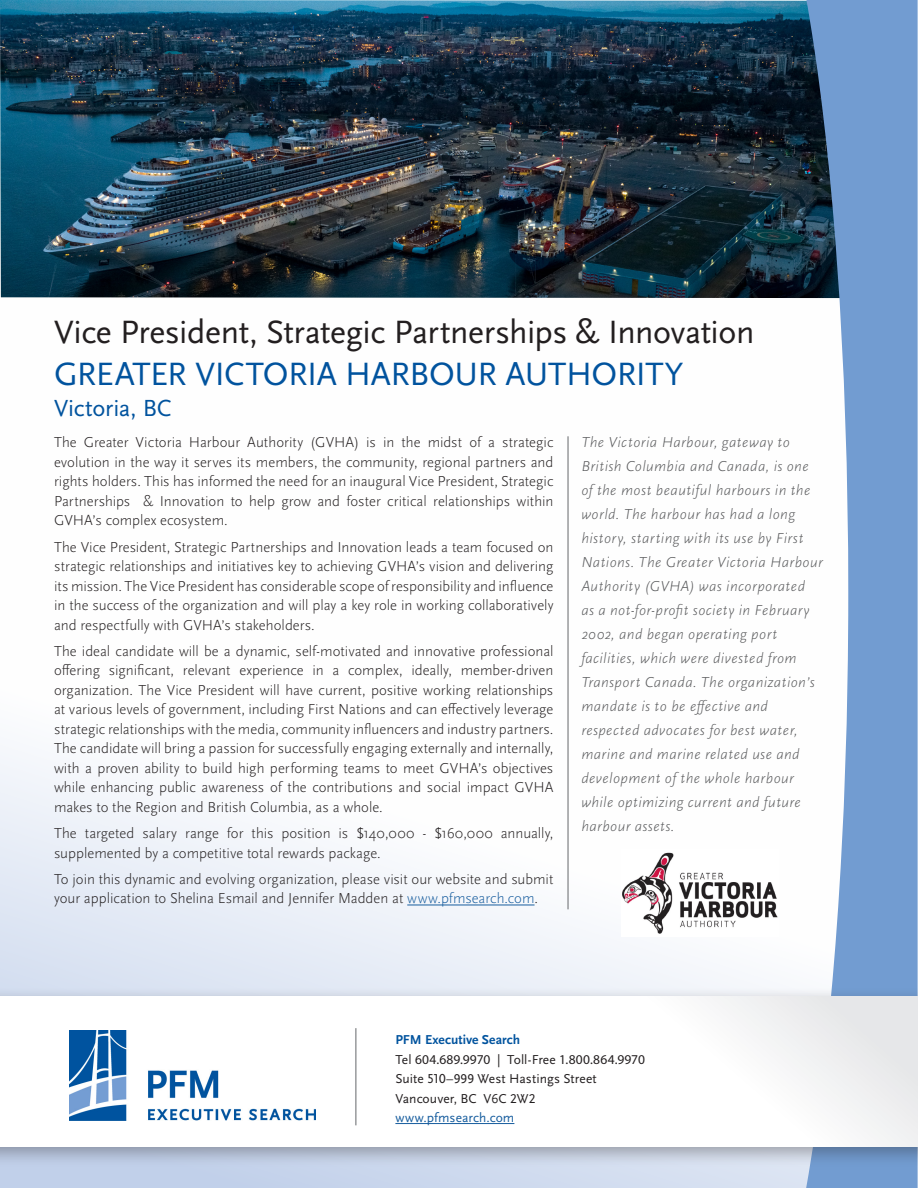
<style>
.page{position:relative;width:918px;height:1188px;background:#fff}
.page>*{position:absolute;margin:0;border:0;box-sizing:border-box;transform-origin:0 0}
.t1{font:33.75px "Scala Sans OT";letter-spacing:-.015em;color:#231f20}
.t2{font:33.75px "Scala Sans OT";letter-spacing:-.015em;color:#01539e}
.t3{font:24.3px "Scala Sans OT";letter-spacing:-.01em;color:#01539e}
.t4{font:300 15px/19.5px "Scala Sans OT";color:#231f20;text-align:justify}
.t5{font:italic 300 15px/24px "Scala Sans OT";letter-spacing:.025em;color:#57585a}
.t6{font:13.5px "Scala Sans OT";letter-spacing:.005em;color:#231f20}
.t7{font:13.5px "Myriad Pro";letter-spacing:.015em;color:#231f20}
.t8{font:700 13.5px "Scala Sans OT";color:#01539e}
.t9{font:13.5px "Scala Sans OT";letter-spacing:.005em;color:#175d9e}
.s1{color:#175d9e}
.s2{font-family:"Scala Sans OT"}
</style>
<div class="page">
<svg style="left:0;top:752px;width:806px;height:436px"></svg>
<img style="left:0;top:0;width:806px;height:298px">
<svg style="left:806px;top:0;width:112px;height:1188px;fill:#729cd1"></svg>
<div style="left:0;top:987px;width:918px;height:180px;background:#231f20;opacity:.35"></div>
<svg style="left:0;top:997px;width:918px;height:150px"></svg>
<img style="left:70px;top:1031px;width:246px;height:90px">
<hr style="left:355px;top:1028px;width:1px;height:97px;background:#76787b">
<hr style="left:395px;top:1123px;width:119px;height:1px;background:#175d9e">
<hr style="left:407px;top:905px;width:128px;height:1px;background:#175d9e">
<hr style="left:567px;top:436px;width:2px;height:473px;background:#76787b">
<img style="left:621px;top:849px;width:158px;height:88px">
<p class="t1" style="left:54px;top:314px;width:702px">Vice President, Strategic Partnerships &amp; Innovation</p>
<p class="t2" style="left:54px;top:356px;width:631px">GREATER VICTORIA HARBOUR AUTHORITY</p>
<p class="t3" style="left:54px;top:395px;width:119px">Victoria, BC</p>
<p class="t4" style="left:54px;top:433px;width:501px">The Greater Victoria Harbour Authority (GVHA) is in the midst of a strategic evolution in the way it serves its members, the community, regional partners and rights holders. This has informed the need for an inaugural Vice President, Strategic Partnerships &amp; Innovation to help grow and foster critical relationships within GVHA’s complex ecosystem.</p>
<p class="t4" style="left:54px;top:537px;width:501px">The Vice President, Strategic Partnerships and Innovation leads a team focused on strategic relationships and initiatives key to achieving GVHA’s vision and delivering its mission. The Vice President has considerable scope of responsibility and influence in the success of the organization and will play a key role in working collaboratively and respectfully with GVHA’s stakeholders.</p>
<p class="t4" style="left:54px;top:642px;width:501px">The ideal candidate will be a dynamic, self-motivated and innovative professional offering significant, relevant experience in a complex, ideally, member-driven organization. The Vice President will have current, positive working relationships at various levels of government, including First Nations and can effectively leverage strategic relationships with the media, community influencers and industry partners.<br>The candidate will bring a passion for successfully engaging externally and internally, with a proven ability to build high performing teams to meet GVHA’s objectives while enhancing public awareness of the contributions and social impact GVHA makes to the Region and British Columbia, as a whole.</p>
<p class="t4" style="left:54px;top:824px;width:501px">The targeted salary range for this position is $140,000 - $160,000 annually, supplemented by a competitive total rewards package.</p>
<p class="t4" style="left:54px;top:870px;width:501px">To join this dynamic and evolving organization, please visit our website and submit your application to Shelina Esmail and Jennifer Madden at <span class="s1">www.pfmsearch.com</span>.</p>
<p class="t5" style="left:581px;top:431px;width:243px">The Victoria Harbour, gateway to British Columbia and Canada, is one of the most beautiful harbours in the world. The harbour has had a long history, starting with its use by First Nations. The Greater Victoria Harbour Authority (GVHA) was incorporated<br>as a not-for-profit society in February 2002, and began operating port facilities, which were divested from Transport Canada. The organization’s mandate is to be effective and respected advocates for best water, marine and marine related use and development of the whole harbour while optimizing current and future harbour assets.</p>
<p class="t8" style="left:395px;top:1032px;width:126px">PFM Executive Search</p>
<p class="t7" style="left:395px;top:1051px;width:251px"><span class="s2">Tel</span> 604.689.9970 <span class="s2">| Toll-Free</span> 1.800.864.9970</p>
<p class="t6" style="left:395px;top:1071px;width:203px">Suite 510–999 West Hastings Street</p>
<p class="t6" style="left:395px;top:1091px;width:142px">Vancouver, BC V6C 2W2</p>
<p class="t9" style="left:395px;top:1110px;width:121px">www.pfmsearch.com</p>
</div>
